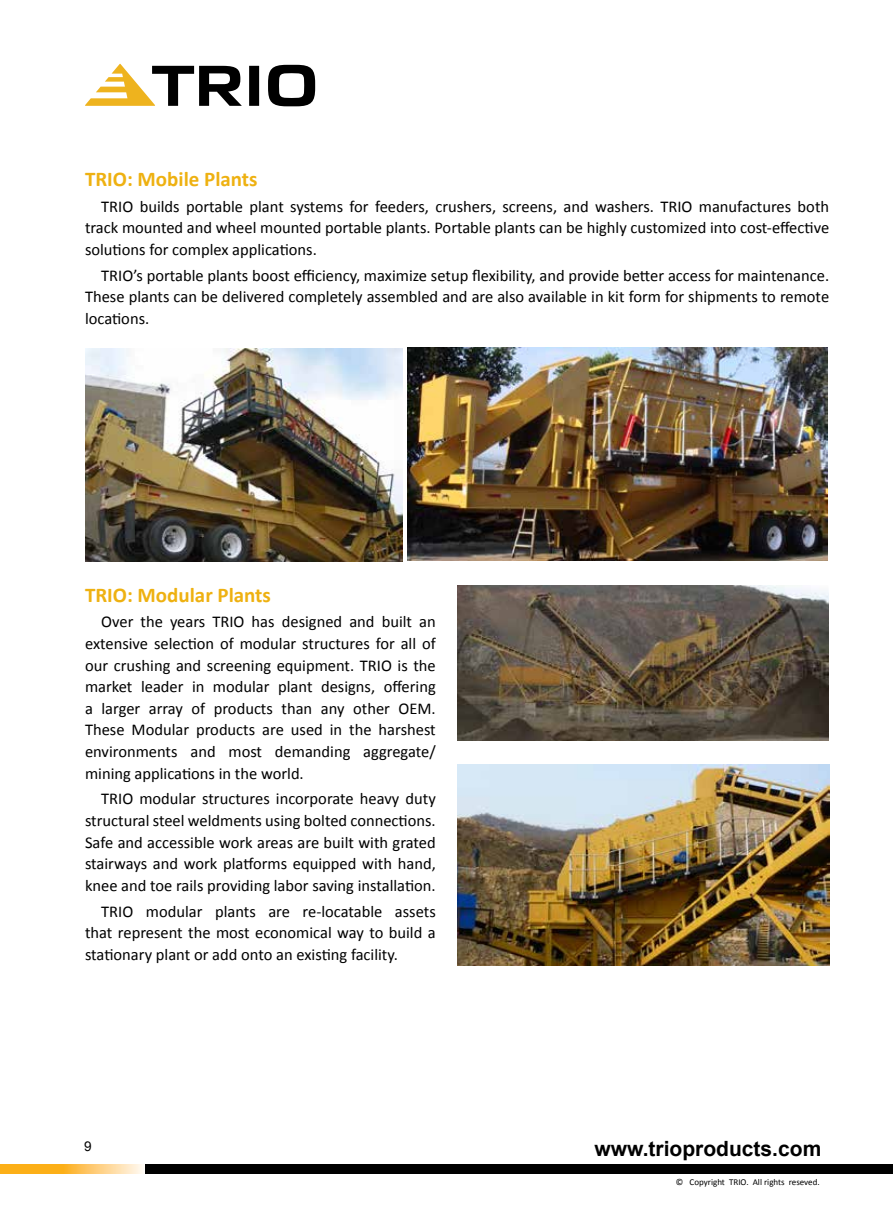
<style>
.page{position:relative;width:893px;height:1212px;background:#fff}
.page>*{position:absolute;margin:0;border:0;box-sizing:border-box;transform-origin:0 0}
.t1{font:700 21px "Calibri";color:#eeb111}
.t2{font:700 21px "Arial";color:#000}
.t3{font:16.5px/21.6px "Calibri";color:#000;text-align:justify}
.t4{font:13.5px "Arial";color:#000}
.t5{font:9px "Calibri";color:#000}
</style>
<div class="page">
<div style="left:144px;top:1164px;width:749px;height:10px;background:#000"></div>
<svg style="left:63px;top:1164px;width:80px;height:10px"></svg>
<div style="left:0;top:1164px;width:63px;height:10px;background:#fcaf17"></div>
<svg style="left:85px;top:64px;width:230px;height:42px"></svg>
<img style="left:457px;top:764px;width:373px;height:202px">
<img style="left:457px;top:586px;width:372px;height:155px">
<img style="left:407px;top:348px;width:420px;height:212px">
<img style="left:85px;top:348px;width:317px;height:214px">
<p class="t1" style="left:85px;top:165px;width:174px">TRIO: Mobile Plants</p>
<p class="t3" style="left:85px;top:195px;width:746px;text-indent:16px">TRIO builds portable plant systems for feeders, crushers, screens, and washers. TRIO manufactures both track mounted and wheel mounted portable plants. Portable plants can be highly customized into cost-effective solutions for complex applications.</p>
<p class="t3" style="left:85px;top:264px;width:746px;text-indent:16px">TRIO’s portable plants boost efficiency, maximize setup flexibility, and provide better access for maintenance.<br>These plants can be delivered completely assembled and are also available in kit form for shipments to remote locations.</p>
<p class="t1" style="left:85px;top:581px;width:187px">TRIO: Modular Plants</p>
<p class="t3" style="left:85px;top:611px;width:352px;text-indent:16px">Over the years TRIO has designed and built an extensive selection of modular structures for all of our crushing and screening equipment. TRIO is the market leader in modular plant designs, offering a larger array of products than any other OEM.<br>These Modular products are used in the harshest environments and most demanding aggregate/ mining applications in the world.</p>
<p class="t3" style="left:85px;top:788px;width:352px;text-indent:16px">TRIO modular structures incorporate heavy duty structural steel weldments using bolted connections.<br>Safe and accessible work areas are built with grated stairways and work platforms equipped with hand, knee and toe rails providing labor saving installation.</p>
<p class="t3" style="left:85px;top:900px;width:352px;text-indent:16px">TRIO modular plants are re-locatable assets that represent the most economical way to build a stationary plant or add onto an existing facility.</p>
<p class="t4" style="left:84px;top:1137px;width:9px">9</p>
<p class="t2" style="left:595px;top:1134px;width:228px">www.trioproducts.com</p>
<p class="t5" style="left:676px;top:1176px;width:145px">© Copyright TRIO. All rights reseved.</p>
</div>
